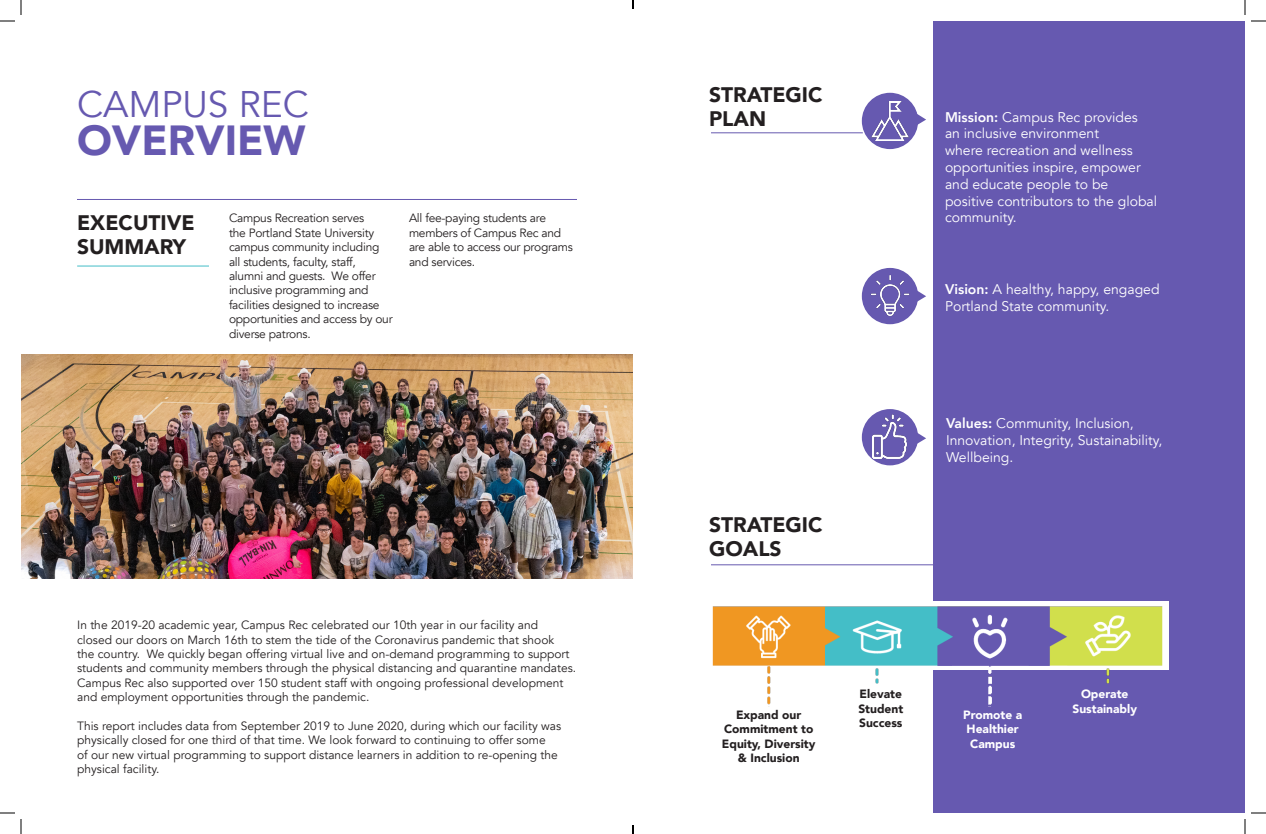
<style>
.page{position:relative;width:1266px;height:834px;background:#fff}
.page>*{position:absolute;margin:0;border:0;box-sizing:border-box;transform-origin:0 0}
.t1{font:900 42px "Avenir";color:#6659b0}
.t2{font:37px "Avenir";color:#6659b0}
.t3{font:900 21px "Avenir";color:#231f20}
.t4{font:14px/16.8px "Avenir";color:#fff}
.t5{font:12px/14.4px "Avenir";color:#231f20}
.t6{font:12px/14.4px "Avenir";letter-spacing:-.02em;color:#231f20}
.t7{font:900 12px/14.4px "Avenir";color:#231f20}
.t8{font:900 12px "Avenir";color:#fff}
.s1{font-weight:800}
</style>
<div class="page">
<img style="left:21px;top:354px;width:612px;height:225px">
<div style="left:933px;top:21px;width:312px;height:792px;background:#6659b0"></div>
<div style="left:862px;top:93px;width:56px;height:56px;background:#6659b0;border-radius:50%"></div>
<hr style="left:77px;top:199px;width:500px;height:1px;background:#6659b0">
<hr style="left:77px;top:266px;width:132px;height:1px;background:#44bec7">
<hr style="left:711px;top:132px;width:152px;height:1px;background:#6659b0">
<hr style="left:711px;top:564px;width:224px;height:1px;background:#6659b0">
<img style="left:712px;top:601px;width:457px;height:104px">
<div style="left:862px;top:409px;width:56px;height:56px;background:#6659b0;border-radius:50%"></div>
<svg style="left:917px;top:430px;width:9px;height:15px"></svg>
<svg style="left:916px;top:111px;width:10px;height:17px"></svg>
<img style="left:872px;top:414px;width:36px;height:44px">
<div style="left:862px;top:268px;width:56px;height:56px;background:#6659b0;border-radius:50%"></div>
<svg style="left:917px;top:288px;width:9px;height:16px"></svg>
<img style="left:870px;top:274px;width:40px;height:42px">
<img style="left:871px;top:102px;width:38px;height:38px">
<svg style="left:0;top:0;width:22px;height:22px"></svg>
<svg style="left:0;top:812px;width:22px;height:22px"></svg>
<svg style="left:1244px;top:0;width:22px;height:22px"></svg>
<svg style="left:1244px;top:812px;width:22px;height:22px"></svg>
<svg style="left:632px;top:0;width:2px;height:9px"></svg>
<svg style="left:632px;top:825px;width:2px;height:9px"></svg>
<p class="t2" style="left:77px;top:83px;width:233px">CAMPUS REC</p>
<p class="t1" style="left:77px;top:105px;width:230px">OVERVIEW</p>
<p class="t3" style="left:77px;top:205px;width:119px">EXECUTIVE</p>
<p class="t3" style="left:77px;top:229px;width:111px">SUMMARY</p>
<p class="t6" style="left:229px;top:211px;width:165px">Campus Recreation serves<br>the Portland State University campus community including all students, faculty, staff, alumni and guests. We offer inclusive programming and facilities designed to increase opportunities and access by our diverse patrons.</p>
<p class="t6" style="left:409px;top:211px;width:165px">All fee-paying students are members of Campus Rec and are able to access our programs and services.</p>
<p class="t5" style="left:77px;top:618px;width:501px">In the 2019-20 academic year, Campus Rec celebrated our 10th year in our facility and<br>closed our doors on March 16th to stem the tide of the Coronavirus pandemic that shook<br>the country. We quickly began offering virtual live and on-demand programming to support students and community members through the physical distancing and quarantine mandates.<br>Campus Rec also supported over 150 student staff with ongoing professional development and employment opportunities through the pandemic.</p>
<p class="t5" style="left:77px;top:719px;width:485px">This report includes data from September 2019 to June 2020, during which our facility was physically closed for one third of that time. We look forward to continuing to offer some<br>of our new virtual programming to support distance learners in addition to re-opening the physical facility.</p>
<p class="t3" style="left:709px;top:77px;width:115px">STRATEGIC</p>
<p class="t3" style="left:709px;top:101px;width:59px">PLAN</p>
<p class="t3" style="left:709px;top:506px;width:115px">STRATEGIC</p>
<p class="t3" style="left:709px;top:530px;width:74px">GOALS</p>
<p class="t4" style="left:945px;top:109px;width:214px"><span class="s1">Mission:</span> Campus Rec provides<br>an inclusive environment<br>where recreation and wellness opportunities inspire, empower and educate people to be positive contributors to the global community.</p>
<p class="t4" style="left:945px;top:281px;width:216px"><span class="s1">Vision:</span> A healthy, happy, engaged<br>Portland State community.</p>
<p class="t4" style="left:946px;top:415px;width:218px"><span class="s1">Values:</span> Community, Inclusion,<br>Innovation, Integrity, Sustainability,<br>Wellbeing.</p>
<p class="t7" style="left:736px;top:707px;width:67px">Expand our</p>
<p class="t7" style="left:722px;top:722px;width:95px">Commitment to<br>Equity, Diversity</p>
<p class="t7" style="left:738px;top:750px;width:63px">&amp; Inclusion</p>
<p class="t7" style="left:860px;top:687px;width:44px">Elevate</p>
<p class="t7" style="left:858px;top:701px;width:46px">Student</p>
<p class="t7" style="left:859px;top:716px;width:45px">Success</p>
<p class="t8" style="left:963px;top:704px;width:61px">Promote a</p>
<p class="t8" style="left:967px;top:719px;width:54px">Healthier</p>
<p class="t8" style="left:970px;top:733px;width:47px">Campus</p>
<p class="t8" style="left:1081px;top:684px;width:49px">Operate</p>
<p class="t8" style="left:1073px;top:698px;width:66px">Sustainably</p>
</div>
